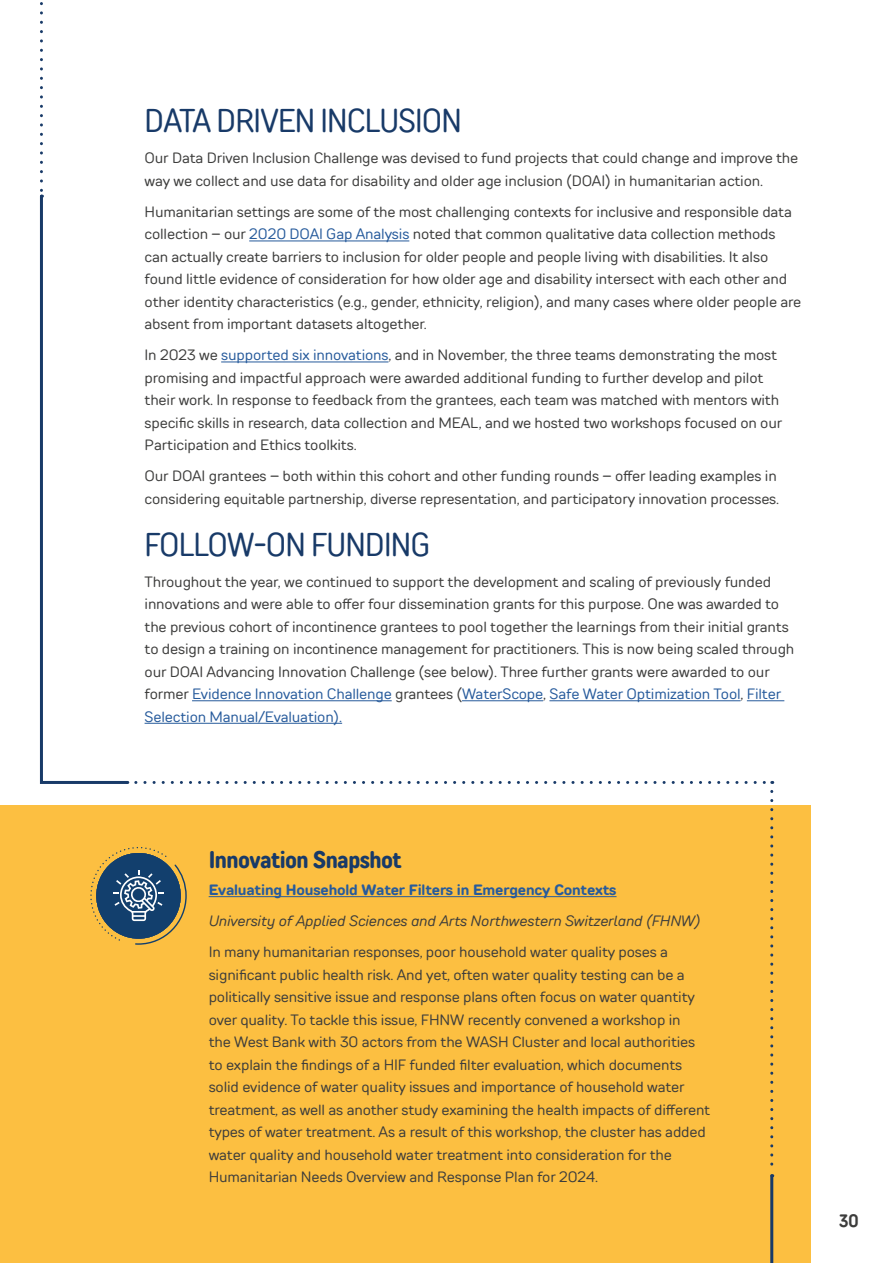
<style>
.page{position:relative;width:893px;height:1263px;background:#fff}
.page>*{position:absolute;margin:0;border:0;box-sizing:border-box;transform-origin:0 0}
.t1{font:condensed 33px "TT Rounds Neue";letter-spacing:-.025em;color:#183a68}
.t2{font:700 condensed 24px "TT Rounds Neue";letter-spacing:-.025em;color:#183a68}
.t3{font:18px "TT Rounds Neue Cond D Bold";color:#3d3d3c}
.t4{font:15px/22.5px "TT Rounds Neue";letter-spacing:-.01em;color:#3d3d3c}
.t5{font:italic 15px "TT Rounds Neue";letter-spacing:-.01em;color:#3d3d3c}
.t6{font:700 15px "TT Rounds Neue";letter-spacing:-.01em;color:#275b9c}
.s1{color:#275b9c}
</style>
<div class="page">
<hr style="left:249px;top:241px;width:160px;height:1px;background:#275b9c">
<hr style="left:221px;top:362px;width:167px;height:1px;background:#275b9c">
<hr style="left:192px;top:700px;width:200px;height:1px;background:#275b9c">
<hr style="left:462px;top:700px;width:81px;height:1px;background:#275b9c">
<hr style="left:549px;top:700px;width:192px;height:1px;background:#275b9c">
<hr style="left:747px;top:700px;width:37px;height:1px;background:#275b9c">
<hr style="left:145px;top:723px;width:197px;height:1px;background:#275b9c">
<div style="left:0;top:806px;width:810px;height:457px;background:#fcbf41"></div>
<hr style="left:209px;top:896px;width:408px;height:1px;background:#275b9c">
<svg style="left:90px;top:847px;width:97px;height:98px"></svg>
<svg style="left:40px;top:2px;width:3px;height:190px"></svg>
<svg style="left:40px;top:194px;width:90px;height:590px"></svg>
<svg style="left:136px;top:781px;width:637px;height:3px"></svg>
<svg style="left:770px;top:791px;width:3px;height:385px"></svg>
<hr style="left:770px;top:1176px;width:3px;height:87px;background:#183a68">
<h1 class="t1" style="left:145px;top:100px;width:319px">DATA DRIVEN INCLUSION</h1>
<p class="t4" style="left:145px;top:147px;width:655px">Our Data Driven Inclusion Challenge was devised to fund projects that could change and improve the way we collect and use data for disability and older age inclusion (DOAI) in humanitarian action.</p>
<p class="t4" style="left:145px;top:200px;width:658px">Humanitarian settings are some of the most challenging contexts for inclusive and responsible data collection – our <span class="s1">2020 DOAI Gap Analysis</span> noted that common qualitative data collection methods can actually create barriers to inclusion for older people and people living with disabilities. It also found little evidence of consideration for how older age and disability intersect with each other and other identity characteristics (e.g., gender, ethnicity, religion), and many cases where older people are absent from important datasets altogether.</p>
<p class="t4" style="left:145px;top:344px;width:639px">In 2023 we <span class="s1">supported six innovations</span>, and in November, the three teams demonstrating the most promising and impactful approach were awarded additional funding to further develop and pilot their work. In response to feedback from the grantees, each team was matched with mentors with specific skills in research, data collection and MEAL, and we hosted two workshops focused on our Participation and Ethics toolkits.</p>
<p class="t4" style="left:145px;top:465px;width:636px">Our DOAI grantees – both within this cohort and other funding rounds – offer leading examples in considering equitable partnership, diverse representation, and participatory innovation processes.</p>
<h1 class="t1" style="left:145px;top:523px;width:287px">FOLLOW-ON FUNDING</h1>
<p class="t4" style="left:145px;top:570px;width:651px">Throughout the year, we continued to support the development and scaling of previously funded innovations and were able to offer four dissemination grants for this purpose. One was awarded to the previous cohort of incontinence grantees to pool together the learnings from their initial grants to design a training on incontinence management for practitioners. This is now being scaled through our DOAI Advancing Innovation Challenge (see below). Three further grants were awarded to our former <span class="s1">Evidence Innovation Challenge</span> grantees (<span class="s1">WaterScope</span>, <span class="s1">Safe Water Optimization Tool</span>, <span class="s1">Filter Selection Manual/Evaluation).</span></p>
<h2 class="t2" style="left:209px;top:844px;width:195px">Innovation Snapshot</h2>
<p class="t6" style="left:209px;top:880px;width:409px">Evaluating Household Water Filters in Emergency Contexts</p>
<p class="t5" style="left:209px;top:911px;width:493px">University of Applied Sciences and Arts Northwestern Switzerland (FHNW)</p>
<p class="t4" style="left:209px;top:940px;width:503px">In many humanitarian responses, poor household water quality poses a significant public health risk. And yet, often water quality testing can be a politically sensitive issue and response plans often focus on water quantity over quality. To tackle this issue, FHNW recently convened a workshop in<br>the West Bank with 30 actors from the WASH Cluster and local authorities to explain the findings of a HIF funded filter evaluation, which documents solid evidence of water quality issues and importance of household water treatment, as well as another study examining the health impacts of different types of water treatment. As a result of this workshop, the cluster has added water quality and household water treatment into consideration for the Humanitarian Needs Overview and Response Plan for 2024.</p>
<p class="t3" style="left:839px;top:1209px;width:21px">30</p>
</div>
